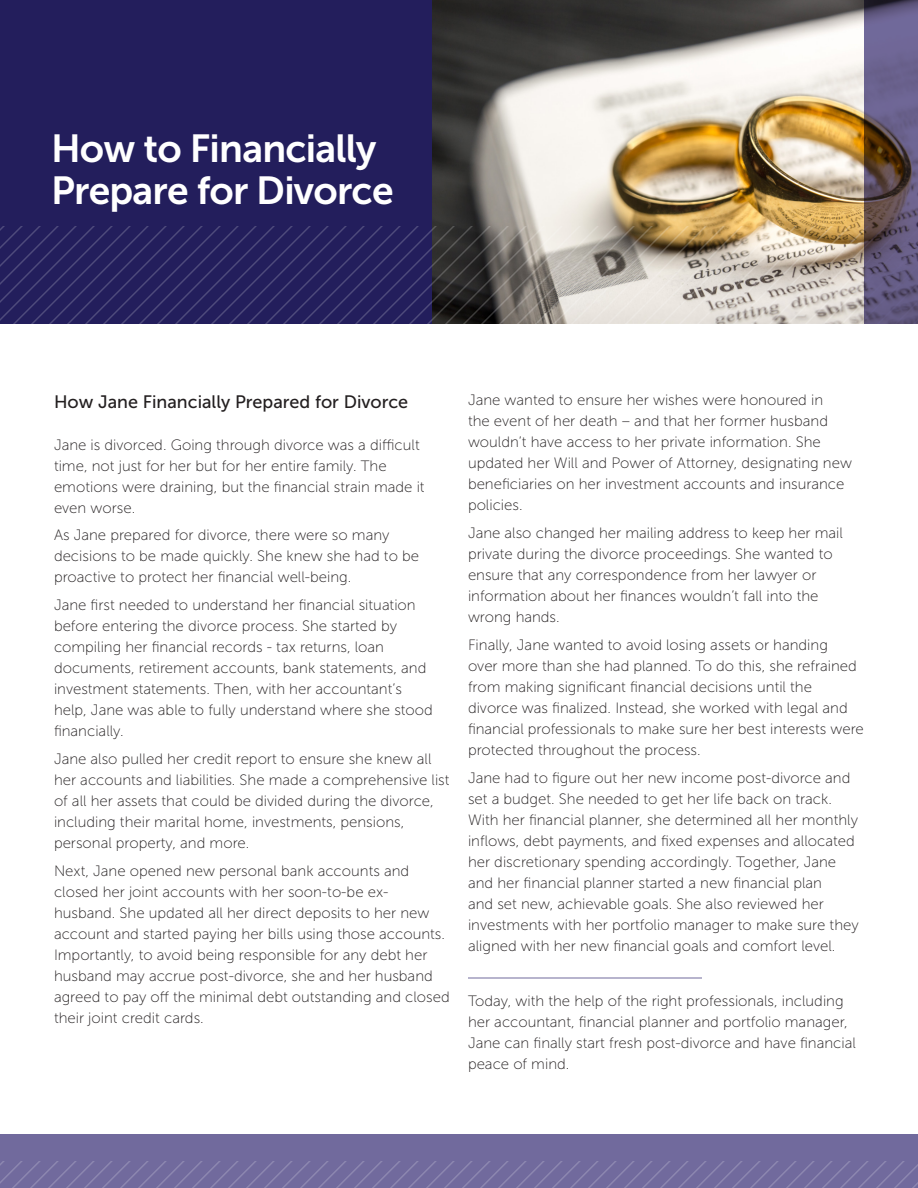
<style>
.page{position:relative;width:918px;height:1188px;background:#fff}
.page>*{position:absolute;margin:0;border:0;box-sizing:border-box;transform-origin:0 0}
.t1{font:39px/42px "Museo Sans 700";letter-spacing:-.02em;color:#fff}
.t2{font:18px "Museo Sans 500";color:#231f20}
.t3{font:15px/21px "Museo Sans 100";color:#231f20}
</style>
<div class="page">
<div style="left:0;top:0;width:918px;height:324px;background:#231e5c"></div>
<img style="left:432px;top:0;width:432px;height:226px">
<svg style="left:0;top:226px;width:864px;height:98px"></svg>
<svg style="left:864px;top:0;width:54px;height:324px;background:#5f536f"></svg>
<div style="left:0;top:1134px;width:918px;height:54px;background:#716a9d"></div>
<svg style="left:0;top:1161px;width:918px;height:27px"></svg>
<hr style="left:468px;top:978px;width:234px;height:1px;background:#716a9d">
<p class="t1" style="left:51px;top:128px;width:344px">How to Financially<br>Prepare for Divorce</p>
<p class="t2" style="left:54px;top:392px;width:356px">How Jane Financially Prepared for Divorce</p>
<p class="t3" style="left:54px;top:434px;width:372px">Jane is divorced. Going through divorce was a difficult time, not just for her but for her entire family. The emotions were draining, but the financial strain made it even worse.</p>
<p class="t3" style="left:54px;top:525px;width:367px">As Jane prepared for divorce, there were so many decisions to be made quickly. She knew she had to be proactive to protect her financial well-being.</p>
<p class="t3" style="left:54px;top:595px;width:380px">Jane first needed to understand her financial situation before entering the divorce process. She started by compiling her financial records - tax returns, loan documents, retirement accounts, bank statements, and investment statements. Then, with her accountant’s help, Jane was able to fully understand where she stood financially.</p>
<p class="t3" style="left:54px;top:748px;width:397px">Jane also pulled her credit report to ensure she knew all her accounts and liabilities. She made a comprehensive list of all her assets that could be divided during the divorce, including their marital home, investments, pensions, personal property, and more.</p>
<p class="t3" style="left:54px;top:860px;width:397px">Next, Jane opened new personal bank accounts and closed her joint accounts with her soon-to-be ex&shy;husband. She updated all her direct deposits to her new account and started paying her bills using those accounts.<br>Importantly, to avoid being responsible for any debt her husband may accrue post-divorce, she and her husband agreed to pay off the minimal debt outstanding and closed their joint credit cards.</p>
<p class="t3" style="left:468px;top:390px;width:386px">Jane wanted to ensure her wishes were honoured in<br>the event of her death – and that her former husband wouldn’t have access to her private information. She updated her Will and Power of Attorney, designating new beneficiaries on her investment accounts and insurance policies.</p>
<p class="t3" style="left:468px;top:523px;width:377px">Jane also changed her mailing address to keep her mail private during the divorce proceedings. She wanted to ensure that any correspondence from her lawyer or information about her finances wouldn’t fall into the wrong hands.</p>
<p class="t3" style="left:468px;top:634px;width:397px">Finally, Jane wanted to avoid losing assets or handing<br>over more than she had planned. To do this, she refrained from making significant financial decisions until the divorce was finalized. Instead, she worked with legal and financial professionals to make sure her best interests were protected throughout the process.</p>
<p class="t3" style="left:468px;top:767px;width:392px">Jane had to figure out her new income post-divorce and set a budget. She needed to get her life back on track.<br>With her financial planner, she determined all her monthly inflows, debt payments, and fixed expenses and allocated her discretionary spending accordingly. Together, Jane and her financial planner started a new financial plan<br>and set new, achievable goals. She also reviewed her investments with her portfolio manager to make sure they aligned with her new financial goals and comfort level.</p>
<p class="t3" style="left:468px;top:991px;width:389px">Today, with the help of the right professionals, including her accountant, financial planner and portfolio manager, Jane can finally start fresh post-divorce and have financial peace of mind.</p>
</div>
